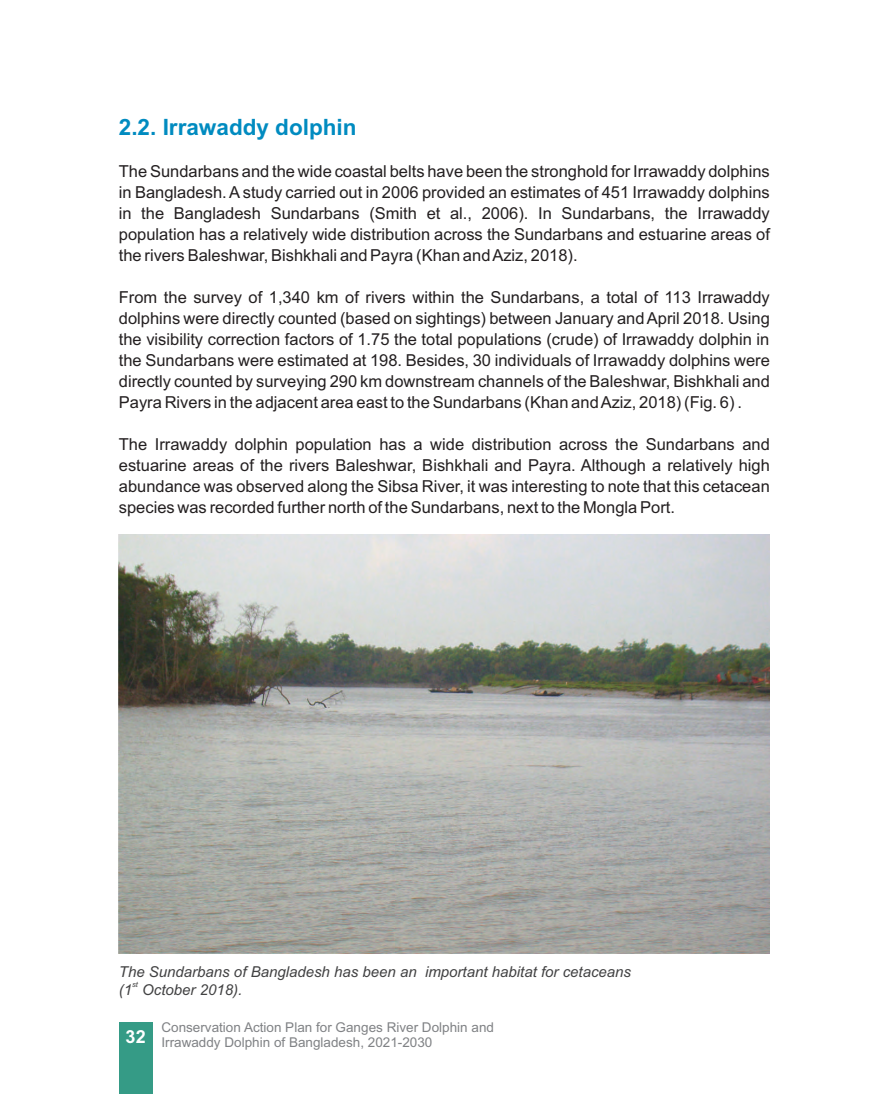
<style>
.page{position:relative;width:878px;height:1094px;background:#fff}
.page>*{position:absolute;margin:0;border:0;box-sizing:border-box;transform-origin:0 0}
.t1{font:700 22.5px "Arial";color:#008bc0}
.t2{font:700 18px "Arial";color:#fff}
.t3{font:16.5px/21px "Arial";color:#231f20;text-align:justify}
.t4{font:italic 15px "Arial";color:#414142}
.t5{font:13.5px/15.1px "Arial";color:#808285}
.t6{font:italic 7.5px "Arial";color:#414142}
</style>
<div class="page">
<img style="left:119px;top:534px;width:651px;height:420px">
<div style="left:119px;top:1022px;width:33px;height:72px;background:#359b86"></div>
<h1 class="t1" style="left:119px;top:119px;width:239px">2.2. Irrawaddy dolphin</h1>
<p class="t3" style="left:119px;top:162px;width:652px">The Sundarbans and the wide coastal belts have been the stronghold for Irrawaddy dolphins in Bangladesh. A study carried out in 2006 provided an estimates of 451 Irrawaddy dolphins in the Bangladesh Sundarbans (Smith et al., 2006). In Sundarbans, the Irrawaddy population has a relatively wide distribution across the Sundarbans and estuarine areas of the rivers Baleshwar, Bishkhali and Payra (Khan and Aziz, 2018).</p>
<p class="t3" style="left:119px;top:288px;width:652px">From the survey of 1,340 km of rivers within the Sundarbans, a total of 113 Irrawaddy dolphins were directly counted (based on sightings) between January and April 2018. Using the visibility correction factors of 1.75 the total populations (crude) of Irrawaddy dolphin in the Sundarbans were estimated at 198. Besides, 30 individuals of Irrawaddy dolphins were directly counted by surveying 290 km downstream channels of the Baleshwar, Bishkhali and Payra Rivers in the adjacent area east to the Sundarbans (Khan and Aziz, 2018) (Fig. 6) .</p>
<p class="t3" style="left:119px;top:435px;width:652px">The Irrawaddy dolphin population has a wide distribution across the Sundarbans and estuarine areas of the rivers Baleshwar, Bishkhali and Payra. Although a relatively high abundance was observed along the Sibsa River, it was interesting to note that this cetacean species was recorded further north of the Sundarbans, next to the Mongla Port.</p>
<p class="t4" style="left:119px;top:965px;width:513px">The Sundarbans of Bangladesh has been an important habitat for cetaceans</p>
<p class="t6" style="left:132px;top:981px;width:7px">st</p>
<p class="t4" style="left:119px;top:983px;width:125px">(1 October 2018).</p>
<p class="t2" style="left:126px;top:1030px;width:22px">32</p>
<p class="t5" style="left:161px;top:1020px;width:334px">Conservation Action Plan for Ganges River Dolphin and<br>Irrawaddy Dolphin of Bangladesh, 2021-2030</p>
</div>
